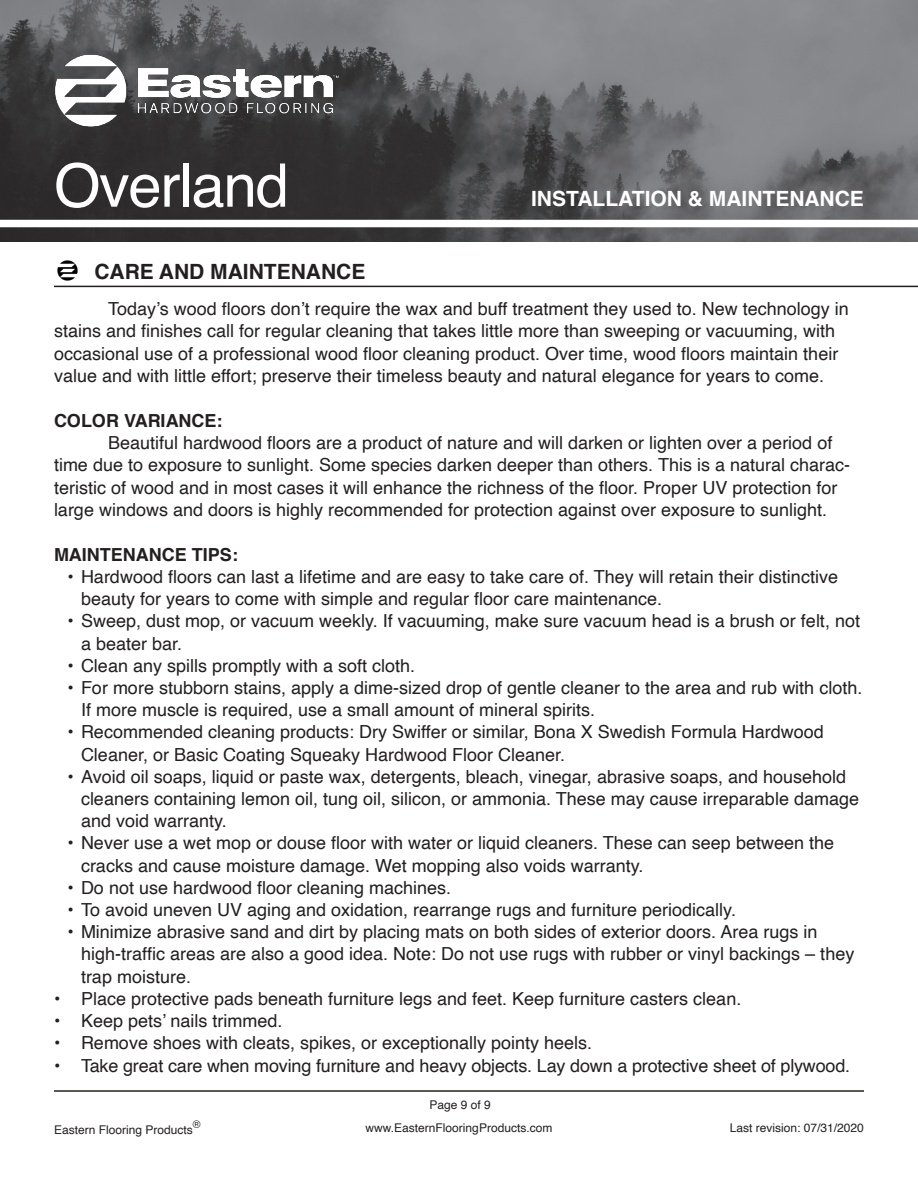
<style>
.page{position:relative;width:918px;height:1188px;background:#fff}
.page>*{position:absolute;margin:0;border:0;box-sizing:border-box;transform-origin:0 0}
.t1{font:60px "Helvetica";letter-spacing:-.02em;color:#fff}
.t2{font:700 21px "Helvetica";color:#fff}
.t3{font:700 21px "Helvetica";color:#231f20}
.t4{font:18px/22.2px "Helvetica";color:#231f20}
.t5{font:700 18px "Helvetica";color:#231f20}
.t6{font:12px "Helvetica";color:#231f20}
.t7{font:10.5px "Helvetica";color:#231f20}
</style>
<div class="page">
<img style="left:0;top:0;width:918px;height:242px">
<img style="left:24px;top:24px;width:340px;height:133px">
<div style="left:0;top:220px;width:918px;height:7px;background:#fff"></div>
<hr style="left:54px;top:1090px;width:810px;height:2px;background:#231f20">
<hr style="left:54px;top:286px;width:864px;height:1px;background:#231f20">
<img style="left:57px;top:260px;width:21px;height:21px">
<p class="t1" style="left:54px;top:139px;width:237px">Overland</p>
<p class="t2" style="left:531px;top:182px;width:334px">INSTALLATION &amp; MAINTENANCE</p>
<p class="t3" style="left:94px;top:255px;width:273px">CARE AND MAINTENANCE</p>
<p class="t4" style="left:54px;top:298px;width:796px;text-indent:54px">Today’s wood floors don’t require the wax and buff treatment they used to. New technology in stains and finishes call for regular cleaning that takes little more than sweeping or vacuuming, with occasional use of a professional wood floor cleaning product. Over time, wood floors maintain their value and with little effort; preserve their timeless beauty and natural elegance for years to come.</p>
<p class="t5" style="left:54px;top:406px;width:170px">COLOR VARIANCE:</p>
<p class="t4" style="left:54px;top:432px;width:798px;text-indent:54px">Beautiful hardwood floors are a product of nature and will darken or lighten over a period of time due to exposure to sunlight. Some species darken deeper than others. This is a natural charac&shy;teristic of wood and in most cases it will enhance the richness of the floor. Proper UV protection for large windows and doors is highly recommended for protection against over exposure to sunlight.</p>
<p class="t5" style="left:54px;top:540px;width:185px">MAINTENANCE TIPS:</p>
<p class="t4" style="left:81px;top:566px;width:759px;text-indent:-14px">• Hardwood floors can last a lifetime and are easy to take care of. They will retain their distinctive beauty for years to come with simple and regular floor care maintenance.</p>
<p class="t4" style="left:81px;top:610px;width:781px;text-indent:-14px">• Sweep, dust mop, or vacuum weekly. If vacuuming, make sure vacuum head is a brush or felt, not a beater bar.</p>
<p class="t4" style="left:68px;top:655px;width:349px">• Clean any spills promptly with a soft cloth.</p>
<p class="t4" style="left:81px;top:677px;width:783px;text-indent:-14px">• For more stubborn stains, apply a dime-sized drop of gentle cleaner to the area and rub with cloth.<br>If more muscle is required, use a small amount of mineral spirits.</p>
<p class="t4" style="left:81px;top:722px;width:744px;text-indent:-14px">• Recommended cleaning products: Dry Swiffer or similar, Bona X Swedish Formula Hardwood<br>Cleaner, or Basic Coating Squeaky Hardwood Floor Cleaner.</p>
<p class="t4" style="left:81px;top:766px;width:780px;text-indent:-14px">• Avoid oil soaps, liquid or paste wax, detergents, bleach, vinegar, abrasive soaps, and household cleaners containing lemon oil, tung oil, silicon, or ammonia. These may cause irreparable damage and void warranty.</p>
<p class="t4" style="left:81px;top:833px;width:755px;text-indent:-14px">• Never use a wet mop or douse floor with water or liquid cleaners. These can seep between the cracks and cause moisture damage. Wet mopping also voids warranty.</p>
<p class="t4" style="left:68px;top:877px;width:385px">• Do not use hardwood floor cleaning machines.</p>
<p class="t4" style="left:68px;top:899px;width:670px">• To avoid uneven UV aging and oxidation, rearrange rugs and furniture periodically.</p>
<p class="t4" style="left:81px;top:921px;width:775px;text-indent:-14px">• Minimize abrasive sand and dirt by placing mats on both sides of exterior doors. Area rugs in high-traffic areas are also a good idea. Note: Do not use rugs with rubber or vinyl backings – they trap moisture.</p>
<p class="t4" style="left:54px;top:988px;width:689px">• Place protective pads beneath furniture legs and feet. Keep furniture casters clean.</p>
<p class="t4" style="left:54px;top:1010px;width:230px">• Keep pets’ nails trimmed.</p>
<p class="t4" style="left:54px;top:1032px;width:540px">• Remove shoes with cleats, spikes, or exceptionally pointy heels.</p>
<p class="t4" style="left:54px;top:1055px;width:798px">• Take great care when moving furniture and heavy objects. Lay down a protective sheet of plywood.</p>
<p class="t6" style="left:429px;top:1095px;width:63px">Page 9 of 9</p>
<p class="t7" style="left:193px;top:1116px;width:9px">®</p>
<p class="t6" style="left:366px;top:1118px;width:188px">www.EasternFlooringProducts.com</p>
<p class="t6" style="left:730px;top:1118px;width:136px">Last revision: 07/31/2020</p>
<p class="t6" style="left:54px;top:1121px;width:140px">Eastern Flooring Products</p>
</div>
